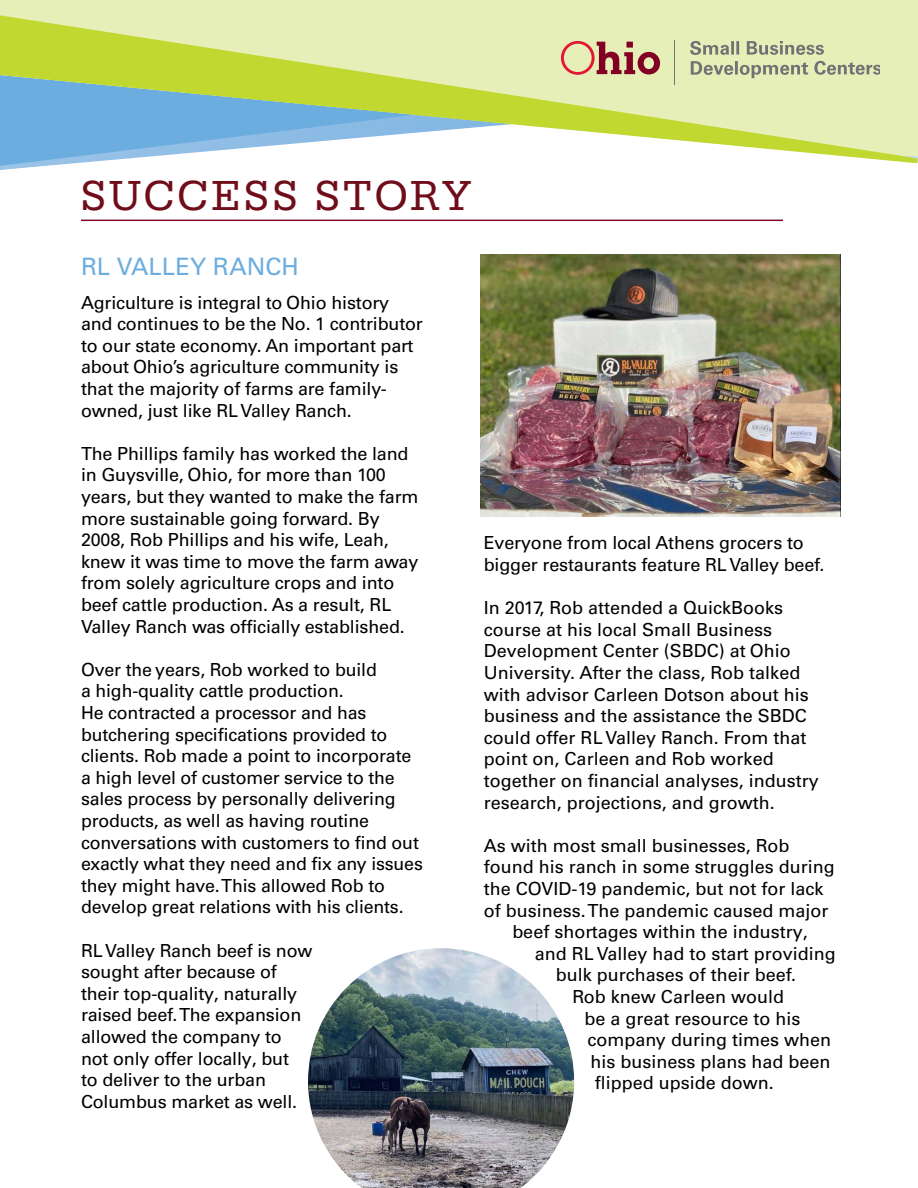
<style>
.page{position:relative;width:918px;height:1188px;background:#fff}
.page>*{position:absolute;margin:0;border:0;box-sizing:border-box;transform-origin:0 0}
.t1{font:43.5px "Serifa";letter-spacing:.075em;color:#700d1a}
.t2{font:24px "Univers LT Pro 55 Roman";letter-spacing:.005em;color:#6caddf}
.t3{font:18px/21.6px "Univers LT Pro 55 Roman";letter-spacing:-.01em;color:#000}
</style>
<div class="page">
<div style="left:0;top:0;width:918px;height:156px;background:#e7efb8"></div>
<svg style="left:0;top:15px;width:917px;height:148px;fill:#e7efb8"></svg>
<hr style="left:674px;top:40px;width:1px;height:44px;background:#717275">
<svg style="left:561px;top:41px;width:99px;height:34px"></svg>
<svg style="left:690px;top:41px;width:39px;height:14px"></svg>
<hr style="left:731px;top:41px;width:3px;height:14px;background:#717275">
<hr style="left:736px;top:41px;width:3px;height:14px;background:#717275">
<svg style="left:747px;top:41px;width:77px;height:14px"></svg>
<svg style="left:691px;top:61px;width:42px;height:14px"></svg>
<hr style="left:735px;top:61px;width:3px;height:14px;background:#717275">
<svg style="left:740px;top:62px;width:68px;height:16px"></svg>
<svg style="left:814px;top:61px;width:66px;height:14px"></svg>
<hr style="left:81px;top:220px;width:702px;height:1px;background:#820024">
<img style="left:480px;top:255px;width:361px;height:261px">
<img style="left:308px;top:948px;width:266px;height:240px">
<h1 class="t1" style="left:81px;top:172px;width:392px">SUCCESS STORY</h1>
<h2 class="t2" style="left:81px;top:252px;width:219px">RL VALLEY RANCH</h2>
<p class="t3" style="left:81px;top:291px;width:343px">Agriculture is integral to Ohio history and continues to be the No. 1 contributor to our state economy. An important part about Ohio’s agriculture community is that the majority of farms are family&shy;owned, just like RL Valley Ranch.</p>
<p class="t3" style="left:81px;top:443px;width:339px">The Phillips family has worked the land in Guysville, Ohio, for more than 100 years, but they wanted to make the farm more sustainable going forward. By 2008, Rob Phillips and his wife, Leah, knew it was time to move the farm away from solely agriculture crops and into beef cattle production. As a result, RL Valley Ranch was officially established.</p>
<p class="t3" style="left:81px;top:659px;width:343px">Over the years, Rob worked to build<br>a high-quality cattle production.<br>He contracted a processor and has butchering specifications provided to clients. Rob made a point to incorporate a high level of customer service to the sales process by personally delivering products, as well as having routine conversations with customers to find out exactly what they need and fix any issues they might have. This allowed Rob to develop great relations with his clients.</p>
<p class="t3" style="left:81px;top:939px;width:233px">RL Valley Ranch beef is now sought after because of their top-quality, naturally raised beef. The expansion allowed the company to not only offer locally, but<br>to deliver to the urban<br>Columbus market as well.</p>
<p class="t3" style="left:484px;top:532px;width:342px">Everyone from local Athens grocers to bigger restaurants feature RL Valley beef.</p>
<p class="t3" style="left:484px;top:597px;width:336px">In 2017, Rob attended a QuickBooks course at his local Small Business Development Center (SBDC) at Ohio University. After the class, Rob talked with advisor Carleen Dotson about his business and the assistance the SBDC could offer RL Valley Ranch. From that point on, Carleen and Rob worked together on financial analyses, industry research, projections, and growth.</p>
<p class="t3" style="left:484px;top:835px;width:307px">As with most small businesses, Rob</p>
<p class="t3" style="left:484px;top:856px;width:353px">found his ranch in some struggles during</p>
<p class="t3" style="left:484px;top:878px;width:341px">the COVID-19 pandemic, but not for lack</p>
<p class="t3" style="left:484px;top:899px;width:346px">of business. The pandemic caused major</p>
<p class="t3" style="left:512px;top:921px;width:297px">beef shortages within the industry,</p>
<p class="t3" style="left:535px;top:943px;width:302px">and RL Valley had to start providing</p>
<p class="t3" style="left:556px;top:964px;width:242px">bulk purchases of their beef.</p>
<p class="t3" style="left:572px;top:986px;width:213px">Rob knew Carleen would</p>
<p class="t3" style="left:584px;top:1007px;width:218px">be a great resource to his</p>
<p class="t3" style="left:587px;top:1029px;width:245px">company during times when</p>
<p class="t3" style="left:590px;top:1051px;width:242px">his business plans had been</p>
<p class="t3" style="left:595px;top:1072px;width:181px">flipped upside down.</p>
</div>
